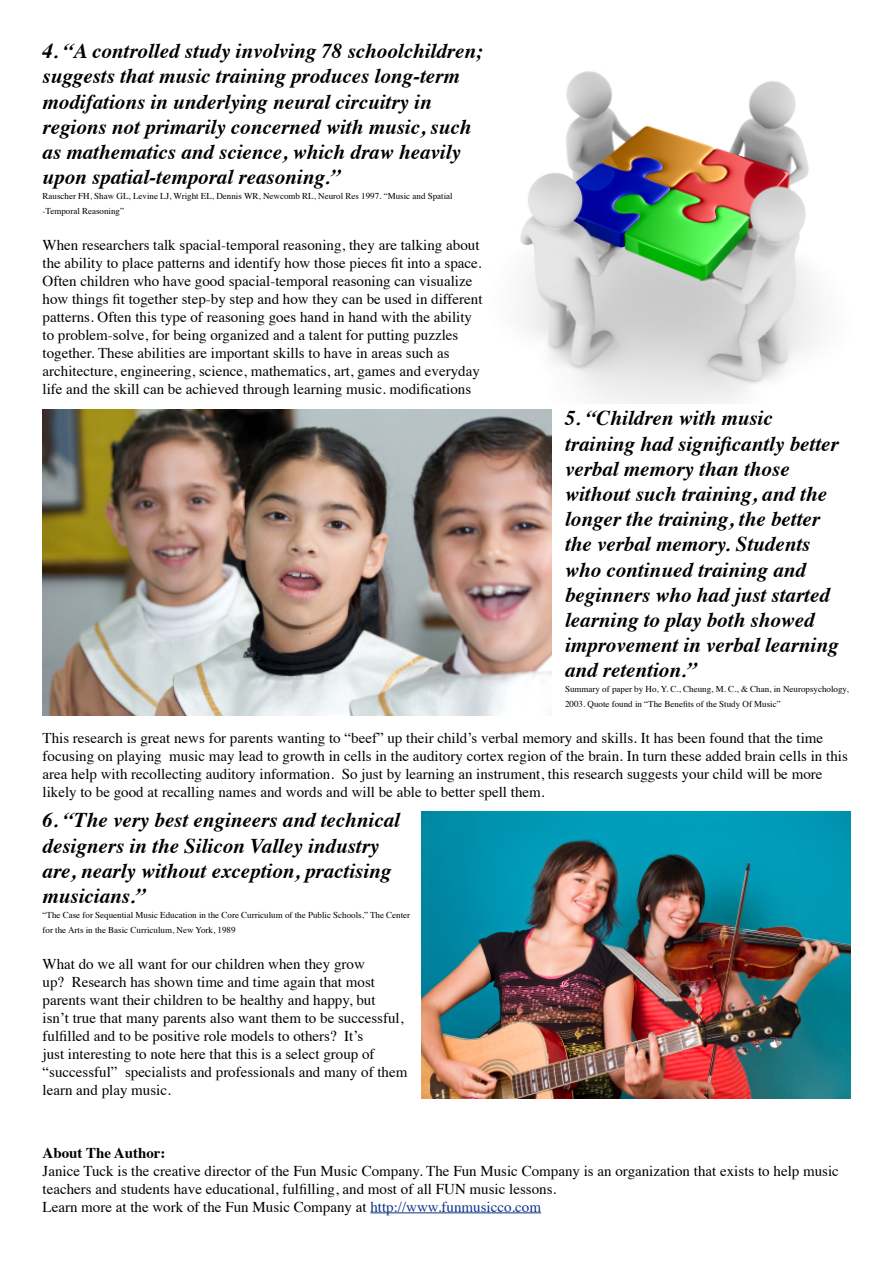
<style>
.page{position:relative;width:893px;height:1263px;background:#fff}
.page>*{position:absolute;margin:0;border:0;box-sizing:border-box;transform-origin:0 0}
.t1{font:italic 700 21px/25.2px "Times";color:#000}
.t2{font:15px/18px "Times";color:#000}
.t3{font:700 15px "Times";color:#000}
.t4{font:9px/15px "Times";color:#000}
.s1{color:#0c3388}
</style>
<div class="page">
<img style="left:43px;top:410px;width:509px;height:305px">
<img style="left:421px;top:811px;width:429px;height:287px">
<img style="left:520px;top:71px;width:300px;height:332px">
<hr style="left:370px;top:1212px;width:171px;height:1px;background:#0c3388">
<p class="t1" style="left:43px;top:37px;width:442px">4. “A controlled study involving 78 schoolchildren; suggests that music training produces long-term modifations in underlying neural circuitry in regions not primarily concerned with music, such as mathematics and science, which draw heavily upon spatial-temporal reasoning.”</p>
<p class="t4" style="left:43px;top:188px;width:412px">Rauscher FH, Shaw GL, Levine LJ, Wright EL, Dennis WR, Newcomb RL, Neurol Res 1997. “Music and Spatial -Temporal Reasoning”</p>
<p class="t2" style="left:43px;top:235px;width:442px">When researchers talk spacial-temporal reasoning, they are talking about the ability to place patterns and identify how those pieces fit into a space.<br>Often children who have good spacial-temporal reasoning can visualize how things fit together step-by step and how they can be used in different patterns. Often this type of reasoning goes hand in hand with the ability to problem-solve, for being organized and a talent for putting puzzles together. These abilities are important skills to have in areas such as architecture, engineering, science, mathematics, art, games and everyday life and the skill can be achieved through learning music. modifications</p>
<p class="t1" style="left:565px;top:404px;width:275px">5. “Children with music training had significantly better verbal memory than those without such training, and the longer the training, the better the verbal memory. Students who continued training and beginners who had just started learning to play both showed improvement in verbal learning and retention.”</p>
<p class="t4" style="left:565px;top:681px;width:285px">Summary of paper by Ho, Y. C., Cheung, M. C., &amp; Chan, in Neuropsychology,<br>2003. Quote found in “The Benefits of the Study Of Music”</p>
<p class="t2" style="left:43px;top:728px;width:807px">This research is great news for parents wanting to “beef” up their child’s verbal memory and skills. It has been found that the time focusing on playing music may lead to growth in cells in the auditory cortex region of the brain. In turn these added brain cells in this area help with recollecting auditory information. So just by learning an instrument, this research suggests your child will be more likely to be good at recalling names and words and will be able to better spell them.</p>
<h1 class="t1" style="left:43px;top:806px;width:359px">6. “The very best engineers and technical designers in the Silicon Valley industry are, nearly without exception, practising musicians.”</h1>
<p class="t4" style="left:43px;top:907px;width:369px">“The Case for Sequential Music Education in the Core Curriculum of the Public Schools,” The Center for the Arts in the Basic Curriculum, New York, 1989</p>
<p class="t2" style="left:43px;top:954px;width:366px">What do we all want for our children when they grow<br>up? Research has shown time and time again that most parents want their children to be healthy and happy, but<br>isn’t true that many parents also want them to be successful, fulfilled and to be positive role models to others? It’s<br>just interesting to note here that this is a select group of “successful” specialists and professionals and many of them learn and play music.</p>
<p class="t3" style="left:43px;top:1138px;width:125px">About The Author:</p>
<p class="t2" style="left:43px;top:1160px;width:798px">Janice Tuck is the creative director of the Fun Music Company. The Fun Music Company is an organization that exists to help music teachers and students have educational, fulfilling, and most of all FUN music lessons.<br>Learn more at the work of the Fun Music Company at <span class="s1">http://www.funmusicco.com</span></p>
</div>
